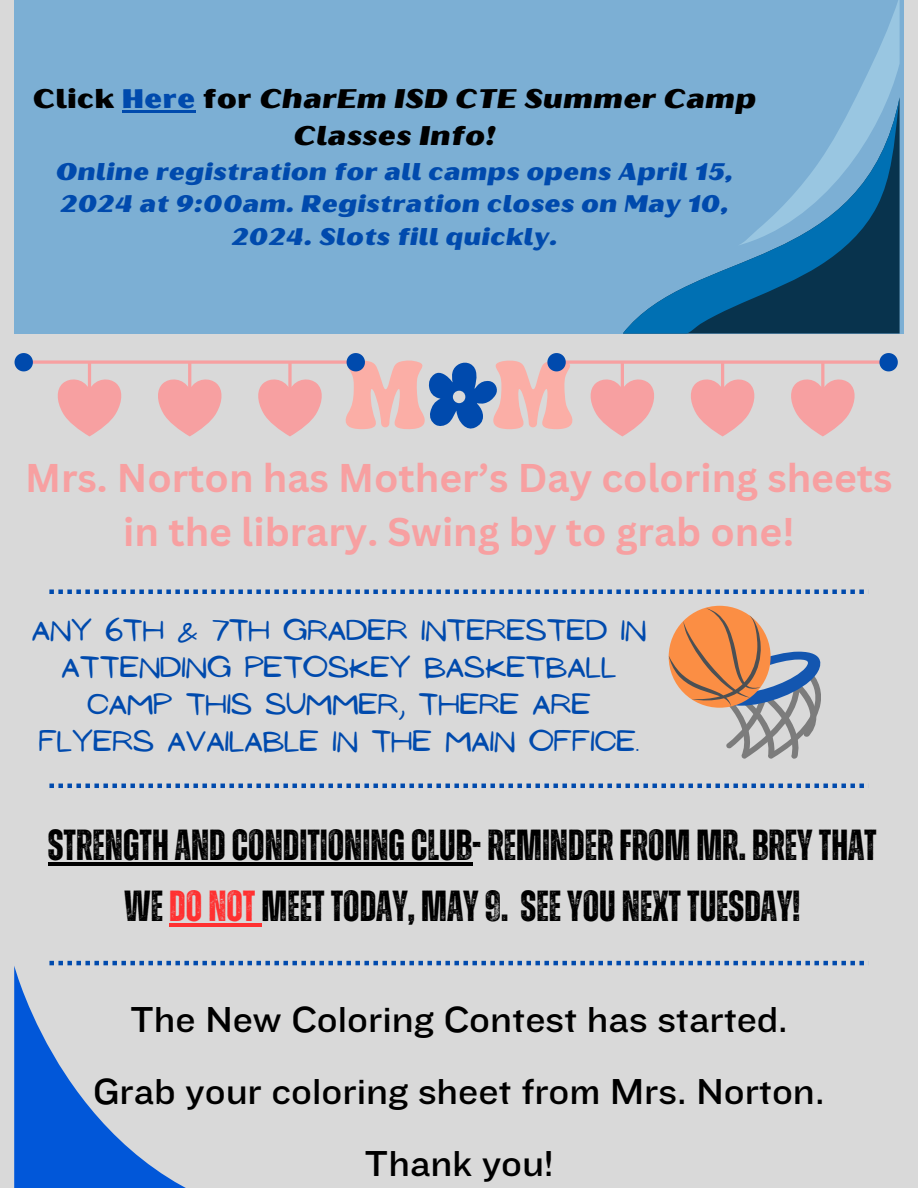
<style>
.page{position:relative;width:918px;height:1188px;background:#d9d9d9}
.page>*{position:absolute;margin:0;border:0;box-sizing:border-box;transform-origin:0 0}
.t1{font:700 43.5px/60.8px "Zuume Rough";color:#000;text-align:center}
.t2{font:700 39px/54px "Canva Sans";color:#f7a0a1;text-align:center}
.t3{font:37.5px "Knockout 32";color:#000}
.t4{font:27px/37.2px "NF Ananias Regular";color:#004aad;text-align:center}
.t5{font:italic 27px/37.2px "Oilvare Base";color:#000;text-align:center}
.t6{font:italic 24px/32.7px "Oilvare Base";color:#004aad;text-align:center}
.s1{font-style:normal}
.s2{font-style:normal;color:#004aad}
.s3{color:#ff3131}
</style>
<div class="page">
<div style="left:14px;top:0;width:889px;height:334px;background:#7cafd4"></div>
<svg style="left:623px;top:246px;width:277px;height:88px"></svg>
<svg style="left:740px;top:0;width:160px;height:246px"></svg>
<svg style="left:15px;top:353px;width:883px;height:83px"></svg>
<hr style="left:122px;top:110px;width:73px;height:2px;background:#004aad">
<svg style="left:669px;top:608px;width:152px;height:151px"></svg>
<svg style="left:49px;top:590px;width:815px;height:4px"></svg>
<svg style="left:14px;top:966px;width:172px;height:222px"></svg>
<svg style="left:49px;top:784px;width:820px;height:4px"></svg>
<svg style="left:49px;top:961px;width:820px;height:4px"></svg>
<hr style="left:48px;top:862px;width:424px;height:4px;background:#000">
<hr style="left:169px;top:923px;width:93px;height:4px;background:#ff3131">
<p class="t5" style="left:33px;top:80px;width:725px"><span class="s1">Click</span> <span class="s2">Here</span> <span class="s1">for</span> CharEm ISD CTE Summer Camp<br>Classes Info!</p>
<p class="t6" style="left:56px;top:155px;width:679px">Online registration for all camps opens April 15,<br>2024 at 9:00am. Registration closes on May 10,<br>2024. Slots fill quickly.</p>
<p class="t2" style="left:25px;top:450px;width:869px">Mrs. Norton has Mother’s Day coloring sheets in the library. Swing by to grab one!</p>
<p class="t4" style="left:32px;top:612px;width:616px">ANY 6TH &amp; 7TH GRADER INTERESTED IN<br>ATTENDING PETOSKEY BASKETBALL<br>CAMP THIS SUMMER, THERE ARE<br>FLYERS AVAILABLE IN THE MAIN OFFICE.</p>
<h4 class="t1" style="left:48px;top:817px;width:830px">STRENGTHANDCONDITIONINGCLUB-REMINDERFROMMR.BREYTHAT<br>WE<span class="s3">DO NOT</span>MEETTODAY,MAY9. SEEYOU NEXTTUESDAY!</h4>
<p class="t3" style="left:130px;top:996px;width:659px">The New Coloring Contest has started.</p>
<p class="t3" style="left:93px;top:1068px;width:733px">Grab your coloring sheet from Mrs. Norton.</p>
<h2 class="t3" style="left:365px;top:1140px;width:190px">Thank you!</h2>
</div>
